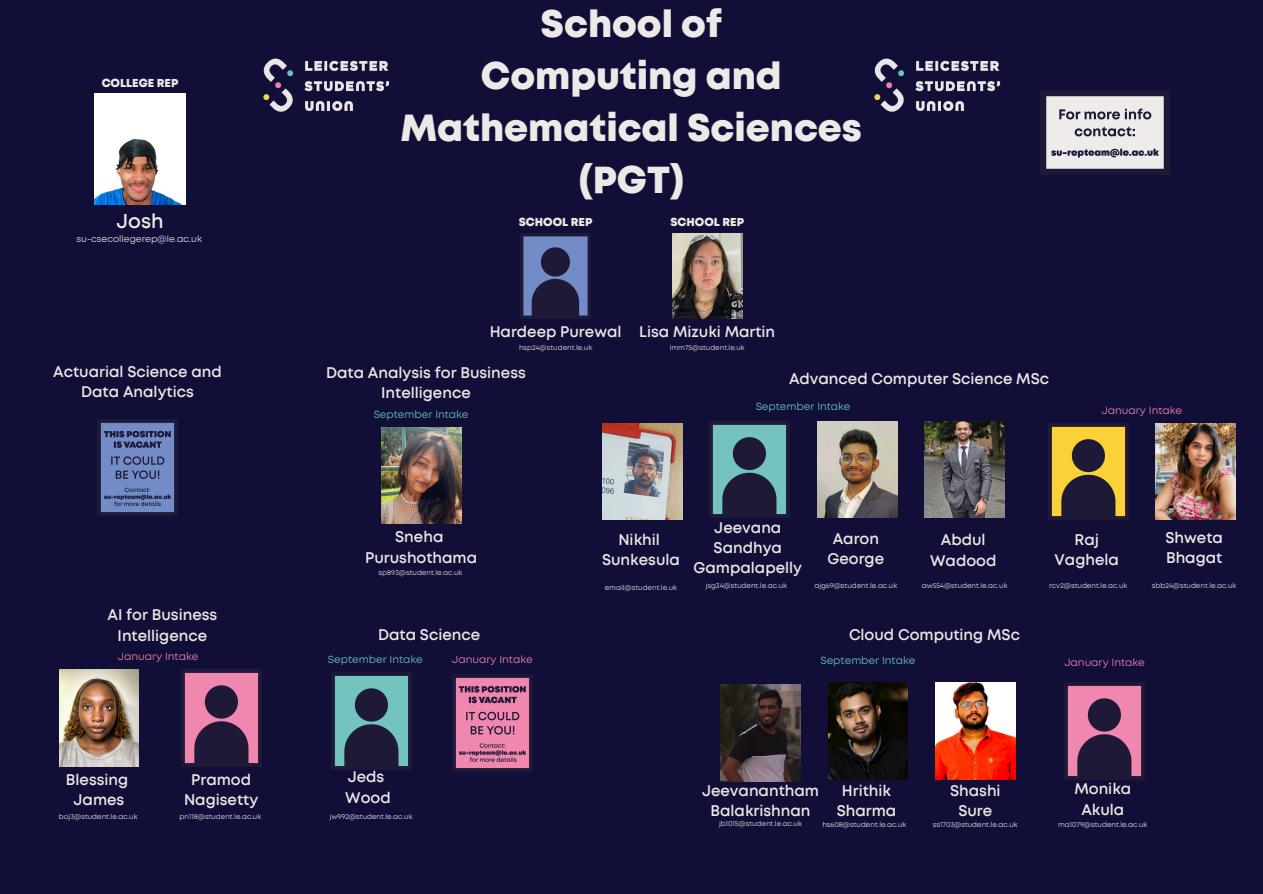
<style>
.page{position:relative;width:1263px;height:894px;background:#fff}
.page>*{position:absolute;margin:0;border:0;box-sizing:border-box;transform-origin:0 0}
.t1{font:800 37.5px/51.9px "Mont";color:#ece9e7;text-align:center}
.t2{font:600 19.5px "Mont";color:#ece9e7}
.t3{font:600 15px/20.2px "Mont";color:#ece9e7;text-align:center}
.t4{font:800 11.4px "Mont";color:#ece9e7}
.t5{font:10.5px "Mont";color:#6ac7bd}
.t6{font:10.5px "Mont";color:#f386ae}
.t7{font:9.3px "Mont";color:#ece9e7}
.t8{font:7.05px "Mont";color:#ece9e7}
</style>
<div class="page">
<div style="left:0;top:0;width:1263px;height:893px;background:#110f38"></div>
<img style="left:263px;top:58px;width:127px;height:54px">
<img style="left:874px;top:58px;width:127px;height:54px">
<img style="left:1040px;top:90px;width:129px;height:85px">
<img style="left:381px;top:427px;width:80px;height:96px">
<img style="left:332px;top:672px;width:80px;height:97px">
<img style="left:453px;top:674px;width:79px;height:96px">
<img style="left:602px;top:423px;width:80px;height:96px">
<img style="left:710px;top:421px;width:80px;height:96px">
<img style="left:925px;top:421px;width:80px;height:96px">
<img style="left:817px;top:421px;width:80px;height:96px">
<img style="left:1048px;top:423px;width:80px;height:96px">
<img style="left:98px;top:419px;width:79px;height:96px">
<img style="left:94px;top:93px;width:92px;height:111px">
<img style="left:520px;top:233px;width:71px;height:85px">
<img style="left:672px;top:233px;width:71px;height:85px">
<img style="left:1156px;top:423px;width:79px;height:96px">
<img style="left:721px;top:684px;width:79px;height:97px">
<img style="left:828px;top:682px;width:80px;height:97px">
<img style="left:1065px;top:682px;width:79px;height:97px">
<img style="left:935px;top:682px;width:80px;height:97px">
<img style="left:59px;top:669px;width:80px;height:96px">
<img style="left:181px;top:669px;width:80px;height:96px">
<h3 class="t4" style="left:102px;top:78px;width:78px">COLLEGE REP</h3>
<p class="t1" style="left:400px;top:0;width:463px">School of<br>Computing and<br>Mathematical Sciences (PGT)</p>
<p class="t2" style="left:117px;top:212px;width:49px">Josh</p>
<h3 class="t7" style="left:76px;top:234px;width:127px">su-csecollegerep@le.ac.uk</h3>
<h3 class="t4" style="left:519px;top:217px;width:75px">SCHOOL REP</h3>
<h3 class="t4" style="left:670px;top:217px;width:75px">SCHOOL REP</h3>
<h3 class="t3" style="left:490px;top:322px;width:133px">Hardeep Purewal</h3>
<h5 class="t3" style="left:639px;top:322px;width:137px">Lisa Mizuki Martin</h5>
<p class="t8" style="left:519px;top:344px;width:75px">hsp24@student.le.uk</p>
<p class="t8" style="left:670px;top:344px;width:77px">lmm75@student.le.uk</p>
<p class="t3" style="left:53px;top:362px;width:170px">Actuarial Science and<br>Data Analytics</p>
<h5 class="t3" style="left:326px;top:363px;width:201px">Data Analysis for Business<br>Intelligence</h5>
<p class="t5" style="left:374px;top:409px;width:96px">September Intake</p>
<p class="t3" style="left:789px;top:369px;width:262px">Advanced Computer Science MSc</p>
<h3 class="t5" style="left:756px;top:401px;width:96px">September Intake</h3>
<p class="t6" style="left:1102px;top:405px;width:82px">January Intake</p>
<h3 class="t3" style="left:365px;top:527px;width:114px">Sneha<br>Purushothama</h3>
<h3 class="t8" style="left:379px;top:569px;width:85px">sp893@student.le.ac.uk</h3>
<h3 class="t3" style="left:602px;top:530px;width:79px">Nikhil<br>Sunkesula</h3>
<p class="t3" style="left:694px;top:517px;width:110px">Jeevana<br>Sandhya<br>Gampalapelly</p>
<p class="t8" style="left:605px;top:584px;width:74px">email@student.le.uk</p>
<p class="t8" style="left:706px;top:581px;width:83px">jsg34@student.le.ac.uk</p>
<p class="t3" style="left:827px;top:529px;width:58px">Aaron<br>George</p>
<p class="t8" style="left:814px;top:581px;width:84px">ajg69@student.le.ac.uk</p>
<p class="t3" style="left:930px;top:530px;width:68px">Abdul<br>Wadood</p>
<h5 class="t8" style="left:922px;top:581px;width:87px">aw554@student.le.ac.uk</h5>
<h3 class="t3" style="left:1055px;top:530px;width:66px">Raj<br>Vaghela</h3>
<h3 class="t8" style="left:1049px;top:581px;width:80px">rcv2@student.le.ac.uk</h3>
<h5 class="t3" style="left:1165px;top:528px;width:59px;text-align:left">Shweta<br>Bhagat</h5>
<h5 class="t8" style="left:1152px;top:581px;width:86px">sbb24@student.le.ac.uk</h5>
<h3 class="t3" style="left:108px;top:605px;width:111px">AI for Business<br>Intelligence</h3>
<h5 class="t3" style="left:378px;top:625px;width:104px">Data Science</h5>
<p class="t3" style="left:849px;top:625px;width:172px">Cloud Computing MSc</p>
<p class="t6" style="left:118px;top:651px;width:82px">January Intake</p>
<p class="t5" style="left:328px;top:654px;width:96px">September Intake</p>
<h3 class="t6" style="left:452px;top:654px;width:82px">January Intake</h3>
<p class="t5" style="left:820px;top:655px;width:96px">September Intake</p>
<h3 class="t6" style="left:1064px;top:657px;width:82px">January Intake</h3>
<p class="t3" style="left:66px;top:769px;width:64px">Blessing<br>James</p>
<p class="t8" style="left:59px;top:813px;width:80px">boj3@student.le.ac.uk</p>
<h3 class="t3" style="left:184px;top:769px;width:76px">Pramod<br>Nagisetty</h3>
<p class="t8" style="left:180px;top:813px;width:83px">pn118@student.le.ac.uk</p>
<p class="t3" style="left:345px;top:767px;width:47px;text-align:left">Jeds<br>Wood</p>
<h3 class="t8" style="left:330px;top:813px;width:84px">jw992@student.le.ac.uk</h3>
<p class="t3" style="left:702px;top:781px;width:119px">Jeevanantham<br>Balakrishnan</p>
<h3 class="t3" style="left:837px;top:781px;width:61px">Hrithik<br>Sharma</h3>
<p class="t8" style="left:719px;top:820px;width:84px">jb1015@student.le.ac.uk</p>
<p class="t8" style="left:822px;top:821px;width:86px">hs608@student.le.ac.uk</p>
<h5 class="t3" style="left:950px;top:781px;width:52px">Shashi<br>Sure</h5>
<h5 class="t8" style="left:933px;top:821px;width:86px">ss1703@student.le.ac.uk</h5>
<p class="t3" style="left:1074px;top:779px;width:58px">Monika<br>Akula</p>
<p class="t8" style="left:1058px;top:821px;width:91px">ma1079@student.le.ac.uk</p>
</div>
